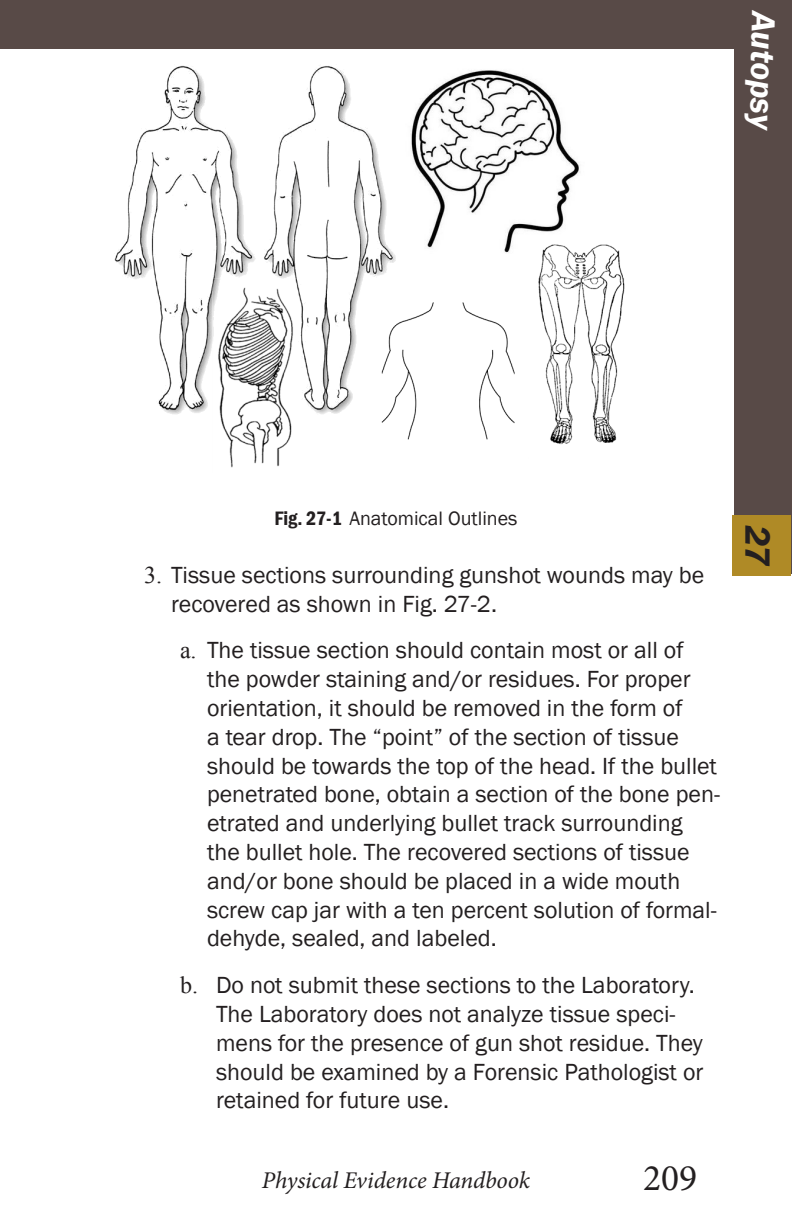
<style>
.page{position:relative;width:792px;height:1224px;background:#fff}
.page>*{position:absolute;margin:0;border:0;box-sizing:border-box;transform-origin:0 0}
.t1{font:37.6px "Minion Pro";color:#231f20}
.t2{font:italic 600 36px "Franklin Gothic";color:#231f20}
.t3{font:italic 600 34px "Franklin Gothic";color:#fff}
.t4{font:24px/28.8px "Franklin Gothic";color:#231f20}
.t5{font:italic 24px "Minion Pro";letter-spacing:-.005em;color:#231f20}
.Plain_Text{font:20px "Franklin Gothic";color:#231f20}
.s1{font-weight:600;font-stretch:condensed}
.s2{font-family:"Times New Roman"}
</style>
<div class="page">
<img style="left:114px;top:65px;width:511px;height:403px">
<div style="left:0;top:0;width:792px;height:48px;background:#584a47"></div>
<div style="left:734px;top:0;width:58px;height:573px;background:#584a47"></div>
<div style="left:733px;top:515px;width:58px;height:61px;background:#af8a26"></div>
<p class="t3" style="left:786px;top:11px;width:120px;rotate:91deg">Autopsy</p>
<p class="Plain_Text" style="left:275px;top:506px;width:244px"><span class="s1">Fig. 27-1</span> Anatomical Outlines</p>
<p class="t4" style="left:171px;top:561px;width:535px;text-indent:-27px"><span class="s2">3.</span> Tissue sections surrounding gunshot wounds may be recovered as shown in Fig. 27-2.</p>
<p class="t4" style="left:207px;top:637px;width:514px;text-indent:-27px"><span class="s2">a.</span> The tissue section should contain most or all of the powder staining and/or residues. For proper orientation, it should be removed in the form of<br>a tear drop. The “point” of the section of tissue should be towards the top of the head. If the bullet penetrated bone, obtain a section of the bone pen&shy;etrated and underlying bullet track surrounding the bullet hole. The recovered sections of tissue and/or bone should be placed in a wide mouth screw cap jar with a ten percent solution of formal&shy;dehyde, sealed, and labeled.</p>
<p class="t4" style="left:216px;top:971px;width:489px;text-indent:-36px"><span class="s2">b.</span> Do not submit these sections to the Laboratory.<br>The Laboratory does not analyze tissue speci&shy;mens for the presence of gun shot residue. They should be examined by a Forensic Pathologist or retained for future use.</p>
<p class="t5" style="left:262px;top:1164px;width:270px">Physical Evidence Handbook</p>
<h1 class="t1" style="left:643px;top:1153px;width:56px">209</h1>
<p class="t2" style="left:781px;top:525px;width:43px;rotate:90deg">27</p>
</div>
